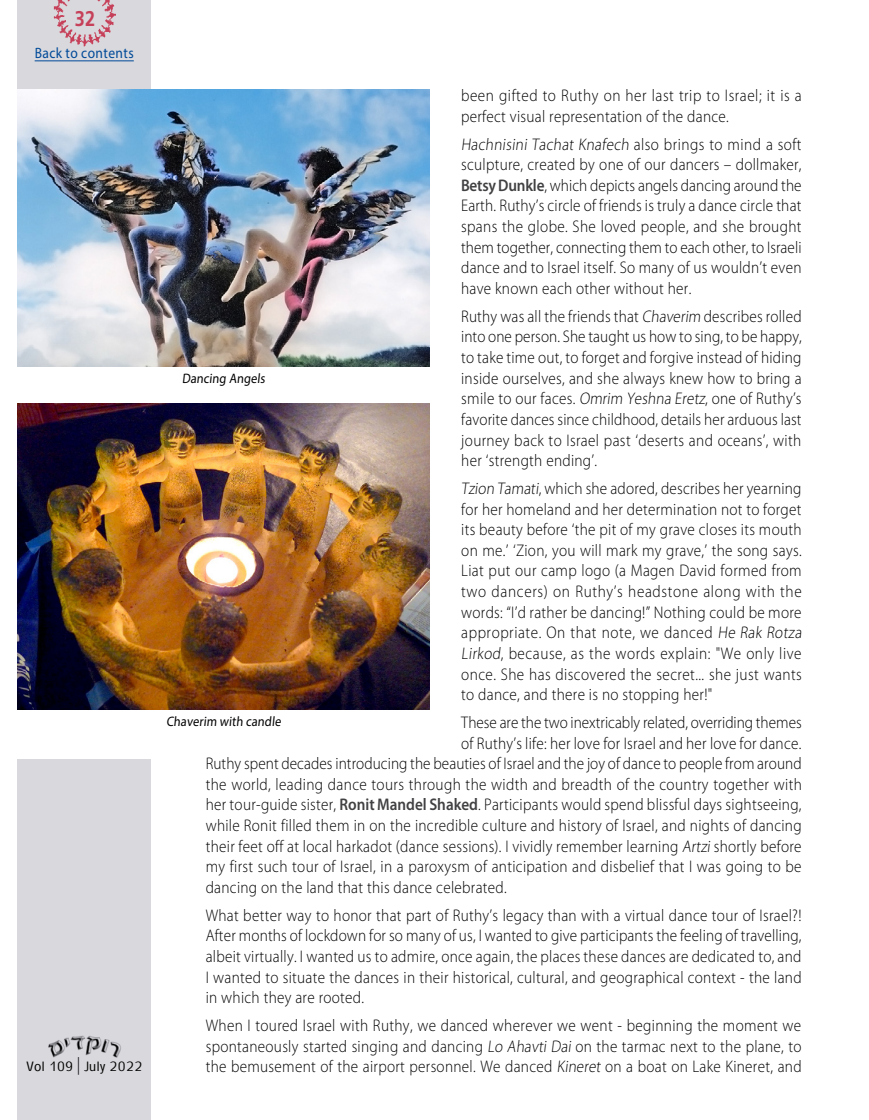
<style>
.page{position:relative;width:869px;height:1120px;background:#fff}
.page>*{position:absolute;margin:0;border:0;box-sizing:border-box;transform-origin:0 0}
.t1{font:700 21.25px "Frutiger";color:#c64059;scale:.85 1}
.t2{font:300 16.88px/20.6px "Myriad Pro";letter-spacing:.02em;color:#000;text-align:justify;scale:.9 1}
.t3{font:300 16.88px "Myriad Pro";color:#000;scale:.9 1}
.t4{font:15px "Myriad Pro";letter-spacing:.03em;color:#004a99;scale:.9 1}
.t5{font:13.75px "Myriad Pro";color:#000;scale:.9 1}
.t6{font:13.75px "Typogarph";letter-spacing:.03em;color:#000;scale:.85 1}
.s1{font-weight:600;color:#414042}
</style>
<div class="page">
<div style="left:18px;top:0;width:133px;height:1120px;background:#d9d8dc"></div>
<img style="left:53px;top:0;width:63px;height:47px">
<img style="left:48px;top:1035px;width:73px;height:23px">
<div style="left:0;top:89px;width:220px;height:669px;background:#fff"></div>
<img style="left:18px;top:89px;width:411px;height:277px">
<img style="left:18px;top:403px;width:411px;height:306px">
<hr style="left:35px;top:61px;width:99px;height:1px;background:#004a99">
<p class="t1" style="left:75px;top:6px;width:25px">32</p>
<p class="t4" style="left:35px;top:44px;width:112px">Back to contents</p>
<p class="t6" style="left:27px;top:1057px;width:137px">Vol 109 | July 2022</p>
<p class="t2" style="left:461px;top:86px;width:380px">been gifted to Ruthy on her last trip to Israel; it is a perfect visual representation of the dance.</p>
<p class="t2" style="left:461px;top:134px;width:380px">Hachnisini Tachat Knafech a l s o b r i n g s to m i n d a s oft sculpture, created by one of our dancers – dollmaker, <span class="s1">Betsy Dunkle</span>, which depicts angels dancing around the Earth. Ruthy’s circle of friends is truly a dance circle that spans the globe. She loved people, and she brought them together, connecting them to each other, to Israeli dance and to Israel itself. So many of us wouldn’t even have known each other without her.</p>
<p class="t2" style="left:461px;top:306px;width:380px">Ruthy was all the friends that Chaverim describes rolled into one person. She taught us how to sing, to be happy, to take time out, to forget and forgive instead of hiding inside ourselves, and she always knew how to bring a smile to our faces. Omrim Yeshna Eretz, one of Ruthy’s favorite dances since childhood, details her arduous last journey back to Israel past ‘deserts and oceans’, with her ‘strength ending’.</p>
<p class="t2" style="left:461px;top:478px;width:382px;text-align:left">Tzion Tamati, which she adored, describes her yearning for her homeland and her determination not to forget its beauty before ‘the pit of my grave closes its mouth on me.’ ‘Zion, you will mark my grave,’ the song says.<br>Liat put our camp logo (a Magen David formed from two dancers) on Ruthy’s headstone along with the words: “I’d rather be dancing!” Nothing could be more appropriate. On that note, we danced He Rak Rotza Lirkod, because, as the words explain: "We only live once. She has discovered the secret... she just wants to dance, and there is no stopping her!"</p>
<p class="t3" style="left:461px;top:713px;width:379px">These are the two inextricably related, overriding themes</p>
<p class="t2" style="left:461px;top:733px;width:379px">of Ruthy’s life: her love for Israel and her love for dance.</p>
<p class="t2" style="left:206px;top:753px;width:663px">Ruthy spent decades introducing the beauties of Israel and the joy of dance to people from around</p>
<p class="t2" style="left:206px;top:774px;width:663px">the world, leading dance tours through the width and breadth of the country together with</p>
<p class="t2" style="left:206px;top:795px;width:663px">her tour-guide sister, <span class="s1">Ronit Mandel Shaked</span>. Participants would spend blissful days sightseeing,</p>
<p class="t2" style="left:206px;top:815px;width:663px">while Ronit filled them in on the incredible culture and history of Israel, and nights of dancing</p>
<p class="t2" style="left:206px;top:836px;width:663px">their feet off at local harkadot (dance sessions). I vividly remember learning Artzi shortly before</p>
<p class="t2" style="left:206px;top:856px;width:663px">my first such tour of Israel, in a paroxysm of anticipation and disbelief that I was going to be</p>
<p class="t2" style="left:206px;top:877px;width:336px">dancing on the land that this dance celebrated.</p>
<p class="t2" style="left:206px;top:905px;width:663px">What better way to honor that part of Ruthy’s legacy than with a virtual dance tour of Israel?!<br>After months of lockdown for so many of us, I wanted to give participants the feeling of travelling, albeit virtually. I wanted us to admire, once again, the places these dances are dedicated to, and I wanted to situate the dances in their historical, cultural, and geographical context - the land in which they are rooted.</p>
<p class="t2" style="left:206px;top:1015px;width:663px">When I toured Israel with Ruthy, we danced wherever we went - beginning the moment we spontaneously started singing and dancing Lo Ahavti Dai on the tarmac next to the plane, to the bemusement of the airport personnel. We danced Kineret on a boat on Lake Kineret, and</p>
<p class="t5" style="left:182px;top:369px;width:96px">Dancing Angels</p>
<p class="t5" style="left:166px;top:713px;width:131px">Chaverim with candle</p>
</div>
